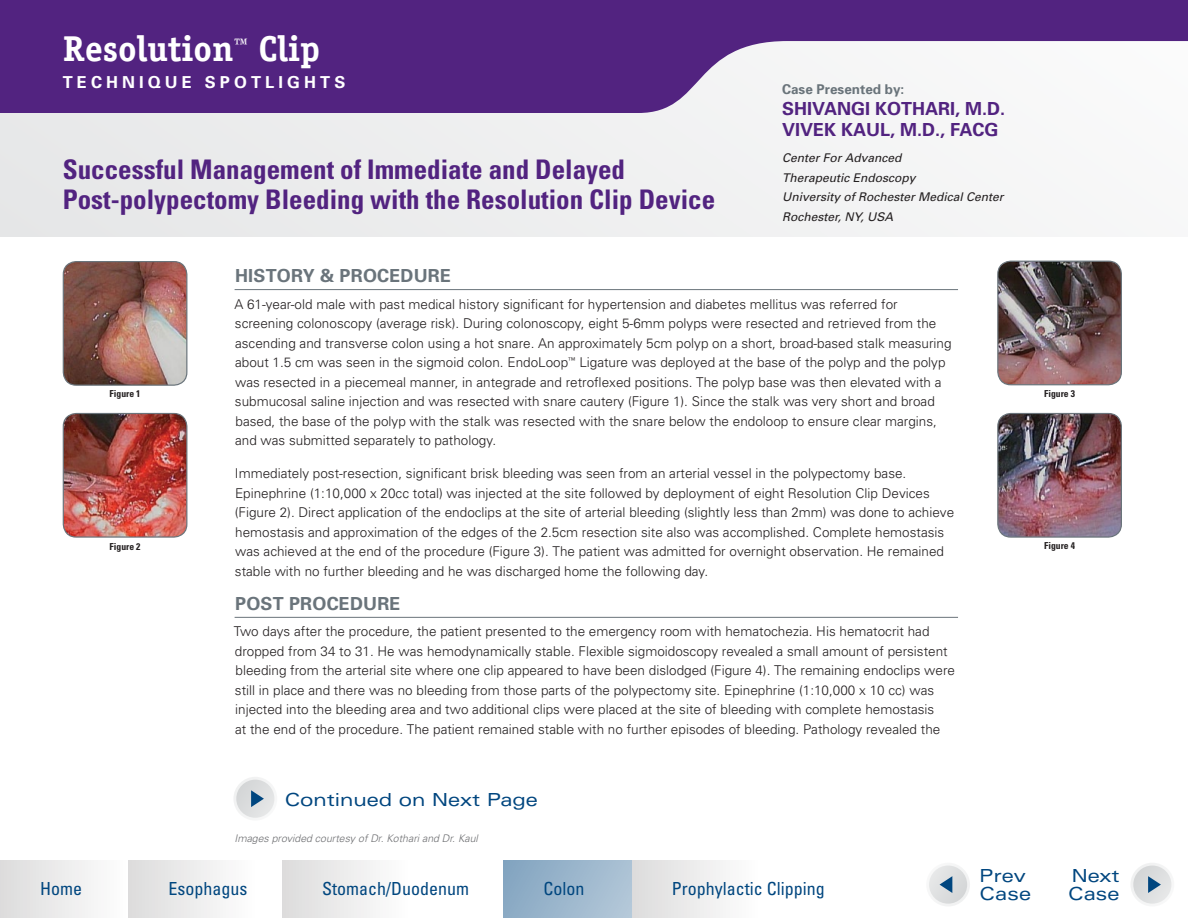
<style>
.page{position:relative;width:1188px;height:918px;background:#fff}
.page>*{position:absolute;margin:0;border:0;box-sizing:border-box;transform-origin:0 0}
.t1{font:700 36px "Officina Serif";color:#fff}
.t2{font:700 condensed 27px/30px "Univers LT Std";color:#522380}
.t3{font:condensed 18px "Univers LT Std";color:#00467f}
.t4{font:700 18px/21px "Univers";color:#522380}
.t5{font:expanded 18px/18px "Univers";color:#00467f}
.t6{font:700 18px "Univers";letter-spacing:.01em;color:#6a747b}
.t7{font:700 16.5px "Univers";letter-spacing:.25em;color:#fff}
.t8{font:300 13.5px/19.5px "Univers";color:#231f20}
.t9{font:700 13.5px "Univers";color:#6a747b}
.t10{font:italic 12px/19.5px "Univers";color:#231f20}
.t11{font:italic 300 10.5px "Univers";color:#6d6e71}
.t12{font:700 condensed 9.6px "Univers LT Std";color:#231f20}
</style>
<div class="page">
<div style="left:0;top:0;width:1188px;height:237px;background:#eff0f0"></div>
<svg style="left:0;top:0;width:1188px;height:113px;fill:#522380"></svg>
<hr style="left:235px;top:289px;width:723px;height:1px;background:#6a747b">
<hr style="left:235px;top:617px;width:723px;height:1px;background:#6a747b">
<img style="left:998px;top:261px;width:123px;height:124px">
<div style="left:997px;top:261px;width:125px;height:124px;border:1px solid #6a747b;border-radius:13px"></div>
<img style="left:63px;top:414px;width:124px;height:123px">
<div style="left:63px;top:413px;width:124px;height:125px;border:1px solid #6a747b;border-radius:13px"></div>
<img style="left:63px;top:262px;width:124px;height:123px">
<div style="left:63px;top:261px;width:124px;height:125px;border:1px solid #6a747b;border-radius:13px"></div>
<div style="left:1130px;top:863px;width:44px;height:44px;background:linear-gradient(to bottom,#edeeee,#f8f8f8);border-radius:50%"></div>
<div style="left:926px;top:863px;width:44px;height:44px;background:#f3f4f4;border-radius:50%"></div>
<div style="left:1133px;top:866px;width:38px;height:38px;background:#dbddde;border-radius:50%"></div>
<div style="left:929px;top:866px;width:38px;height:38px;background:#dcdede;border-radius:50%"></div>
<img style="left:998px;top:414px;width:123px;height:122px">
<div style="left:997px;top:413px;width:125px;height:125px;border:1px solid #6a747b;border-radius:13px"></div>
<div style="left:0;top:860px;width:128px;height:58px;background:linear-gradient(to right,#dcdcdc,#fefefe)"></div>
<div style="left:128px;top:860px;width:129px;height:58px;background:linear-gradient(to right,#dcdcdc,#fefeff)"></div>
<div style="left:282px;top:860px;width:128px;height:58px;background:linear-gradient(to right,#dcdcdc,#fefefe)"></div>
<div style="left:632px;top:860px;width:128px;height:58px;background:linear-gradient(to right,#dcdcdc,#fefefe)"></div>
<div style="left:503px;top:860px;width:129px;height:58px;background:linear-gradient(to right,#85a6c1,#b1c6d7)"></div>
<svg style="left:1148px;top:876px;width:13px;height:17px"></svg>
<svg style="left:940px;top:876px;width:12px;height:17px"></svg>
<div style="left:233px;top:777px;width:44px;height:44px;background:#f3f4f4;border-radius:50%"></div>
<div style="left:236px;top:780px;width:38px;height:38px;background:#dbddde;border-radius:50%"></div>
<svg style="left:251px;top:790px;width:13px;height:17px"></svg>
<h1 class="t1" style="left:63px;top:26px;width:259px">Resolution<sup>™</sup> Clip</h1>
<p class="t7" style="left:63px;top:72px;width:284px">TECHNIQUE SPOTLIGHTS</p>
<h2 class="t2" style="left:63px;top:155px;width:654px">Successful Management of Immediate and Delayed<br>Post-polypectomy Bleeding with the Resolution Clip Device</h2>
<p class="t9" style="left:782px;top:81px;width:124px">Case Presented by:</p>
<h3 class="t4" style="left:782px;top:98px;width:225px">SHIVANGI KOTHARI, M.D.<br>VIVEK KAUL, M.D., FACG</h3>
<p class="t10" style="left:782px;top:148px;width:223px">Center For Advanced<br>Therapeutic Endoscopy<br>University of Rochester Medical Center<br>Rochester, NY, USA</p>
<p class="t12" style="left:110px;top:388px;width:32px">Figure 1</p>
<p class="t12" style="left:110px;top:541px;width:32px">Figure 2</p>
<h3 class="t6" style="left:235px;top:265px;width:217px">HISTORY &amp; PROCEDURE</h3>
<p class="t8" style="left:234px;top:294px;width:719px">A 61-year-old male with past medical history significant for hypertension and diabetes mellitus was referred for screening colonoscopy (average risk). During colonoscopy, eight 5-6mm polyps were resected and retrieved from the ascending and transverse colon using a hot snare. An approximately 5cm polyp on a short, broad-based stalk measuring about 1.5 cm was seen in the sigmoid colon. EndoLoop<sup>™</sup> Ligature was deployed at the base of the polyp and the polyp was resected in a piecemeal manner, in antegrade and retroflexed positions. The polyp base was then elevated with a submucosal saline injection and was resected with snare cautery (Figure 1). Since the stalk was very short and broad based, the base of the polyp with the stalk was resected with the snare below the endoloop to ensure clear margins, and was submitted separately to pathology.</p>
<p class="t8" style="left:235px;top:464px;width:721px">Immediately post-resection, significant brisk bleeding was seen from an arterial vessel in the polypectomy base.<br>Epinephrine (1:10,000 x 20cc total) was injected at the site followed by deployment of eight Resolution Clip Devices (Figure 2). Direct application of the endoclips at the site of arterial bleeding (slightly less than 2mm) was done to achieve hemostasis and approximation of the edges of the 2.5cm resection site also was accomplished. Complete hemostasis was achieved at the end of the procedure (Figure 3). The patient was admitted for overnight observation. He remained stable with no further bleeding and he was discharged home the following day.</p>
<h3 class="t6" style="left:235px;top:593px;width:167px">POST PROCEDURE</h3>
<p class="t8" style="left:234px;top:622px;width:723px">Two days after the procedure, the patient presented to the emergency room with hematochezia. His hematocrit had dropped from 34 to 31. He was hemodynamically stable. Flexible sigmoidoscopy revealed a small amount of persistent bleeding from the arterial site where one clip appeared to have been dislodged (Figure 4). The remaining endoclips were still in place and there was no bleeding from those parts of the polypectomy site. Epinephrine (1:10,000 x 10 cc) was injected into the bleeding area and two additional clips were placed at the site of bleeding with complete hemostasis<br>at the end of the procedure. The patient remained stable with no further episodes of bleeding. Pathology revealed the</p>
<p class="t12" style="left:1044px;top:388px;width:32px">Figure 3</p>
<p class="t12" style="left:1044px;top:540px;width:32px">Figure 4</p>
<h3 class="t5" style="left:284px;top:791px;width:255px">Continued on Next Page</h3>
<p class="t11" style="left:234px;top:832px;width:245px">Images provided courtesy of Dr. Kothari and Dr. Kaul</p>
<h3 class="t5" style="left:979px;top:867px;width:48px">Prev</h3>
<h3 class="t3" style="left:40px;top:877px;width:43px">Home</h3>
<h3 class="t3" style="left:169px;top:877px;width:80px">Esophagus</h3>
<h3 class="t3" style="left:322px;top:877px;width:149px">Stomach/Duodenum</h3>
<h3 class="t3" style="left:543px;top:877px;width:43px">Colon</h3>
<h3 class="t3" style="left:672px;top:877px;width:154px">Prophylactic Clipping</h3>
<h3 class="t5" style="left:979px;top:885px;width:53px">Case</h3>
<h3 class="t5" style="left:1068px;top:867px;width:53px">Next<br>Case</h3>
</div>
